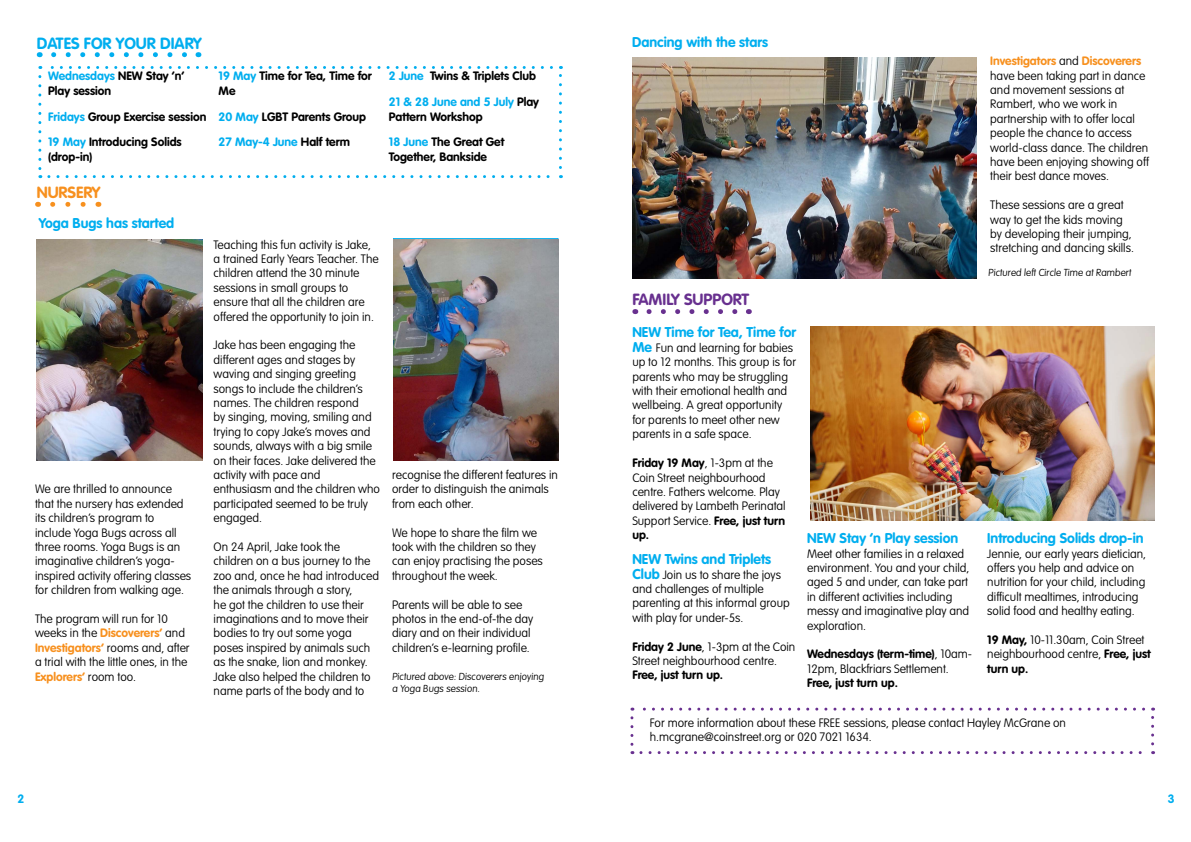
<style>
.page{position:relative;width:1191px;height:842px;background:#fff}
.page>*{position:absolute;margin:0;border:0;box-sizing:border-box;transform-origin:0 0}
.t1{font:700 16px "VAG Rounded";color:#00aeef}
.t2{font:700 16px "VAG Rounded";color:#68308f}
.t3{font:700 16px "VAG Rounded";color:#f7901e}
.t4{font:700 14px "VAG Rounded";color:#00aeef}
.t5{font:100 12px/14.4px "VAG Rounded";color:#000}
.t6{font:700 12px/25.7px "VAG Rounded";color:#000}
.t7{font:700 12px/25.7px "VAG Rounded";color:#00aeef}
.t8{font:100 10px/12px "VAG Rounded";color:#000}
.s1{color:#00aeef}
.s2{color:#000}
.s3{font-weight:700;color:#f7901e}
.s4{font-weight:700;font-size:14px;color:#00aeef}
.s5{font-weight:700}
</style>
<div class="page">
<svg style="left:38px;top:77px;width:3px;height:101px"></svg>
<svg style="left:49px;top:175px;width:512px;height:3px"></svg>
<svg style="left:559px;top:66px;width:3px;height:101px"></svg>
<svg style="left:40px;top:66px;width:511px;height:3px"></svg>
<svg style="left:630px;top:718px;width:3px;height:36px"></svg>
<svg style="left:641px;top:751px;width:512px;height:3px"></svg>
<svg style="left:1151px;top:708px;width:3px;height:36px"></svg>
<svg style="left:632px;top:708px;width:511px;height:3px"></svg>
<svg style="left:54px;top:52px;width:133px;height:5px"></svg>
<svg style="left:649px;top:309px;width:89px;height:5px"></svg>
<img style="left:810px;top:326px;width:344px;height:195px">
<svg style="left:53px;top:202px;width:33px;height:5px"></svg>
<img style="left:632px;top:57px;width:344px;height:222px">
<img style="left:37px;top:239px;width:165px;height:222px">
<img style="left:394px;top:239px;width:165px;height:222px">
<h1 class="t1" style="left:37px;top:33px;width:143px">DATES FOR YOUR DIARY</h1>
<p class="t6" style="left:48px;top:69px;width:138px;line-height:14.4px"><span class="s1">Wednesdays</span> NEW Stay ‘n’<br>Play session</p>
<p class="t6" style="left:48px;top:103px;width:160px"><span class="s1">Fridays</span> Group Exercise session<br><span class="s1">19 May</span> Introducing Solids</p>
<p class="t6" style="left:48px;top:143px;width:46px">(drop-in)</p>
<p class="t6" style="left:218px;top:69px;width:155px;line-height:14.4px"><span class="s1">19 May</span> Time for Tea, Time for<br>Me</p>
<p class="t6" style="left:218px;top:103px;width:149px"><span class="s1">20 May</span> LGBT Parents Group<br><span class="s1">27 May-4 June</span> Half term</p>
<p class="t7" style="left:389px;top:63px;width:152px">2 June <span class="s2">Twins &amp; Triplets Club<br></span>21 &amp; 28 June and 5 July <span class="s2">Play</span></p>
<p class="t6" style="left:389px;top:103px;width:117px">Pattern Workshop<br><span class="s1">18 June</span> The Great Get</p>
<p class="t6" style="left:389px;top:143px;width:100px">Together, Bankside</p>
<h1 class="t3" style="left:37px;top:183px;width:56px">NURSERY</h1>
<p class="t4" style="left:39px;top:215px;width:137px">Yoga Bugs has started</p>
<p class="t5" style="left:35px;top:482px;width:158px">We are thrilled to announce that the nursery has extended its children’s program to include Yoga Bugs across all three rooms. Yoga Bugs is an imaginative children’s yoga&shy;inspired activity offering classes for children from walking age.</p>
<p class="t5" style="left:35px;top:611px;width:156px">The program will run for 10 weeks in the <span class="s3">Discoverers’</span> and<br><span class="s3">Investigators’</span> rooms and, after a trial with the little ones, in the<br><span class="s3">Explorers’</span> room too.</p>
<p class="t5" style="left:213px;top:237px;width:167px">Teaching this fun activity is Jake, a trained Early Years Teacher. The children attend the 30 minute sessions in small groups to ensure that all the children are offered the opportunity to join in.</p>
<p class="t5" style="left:213px;top:338px;width:168px">Jake has been engaging the different ages and stages by waving and singing greeting songs to include the children’s names. The children respond<br>by singing, moving, smiling and trying to copy Jake’s moves and sounds, always with a big smile on their faces. Jake delivered the activity with pace and enthusiasm and the children who participated seemed to be truly engaged.</p>
<p class="t5" style="left:213px;top:539px;width:167px">On 24 April, Jake took the children on a bus journey to the zoo and, once he had introduced the animals through a story,<br>he got the children to use their imaginations and to move their bodies to try out some yoga poses inspired by animals such as the snake, lion and monkey.<br>Jake also helped the children to name parts of the body and to</p>
<p class="t5" style="left:392px;top:467px;width:167px">recognise the different features in order to distinguish the animals from each other.</p>
<p class="t5" style="left:392px;top:525px;width:152px">We hope to share the film we took with the children so they can enjoy practising the poses throughout the week.</p>
<p class="t5" style="left:392px;top:597px;width:143px">Parents will be able to see photos in the end-of-the day diary and on their individual children’s e-learning profile.</p>
<p class="t8" style="left:392px;top:671px;width:154px">Pictured above: Discoverers enjoying a Yoga Bugs session.</p>
<p class="t4" style="left:632px;top:34px;width:137px">Dancing with the stars</p>
<h1 class="t2" style="left:632px;top:290px;width:118px">FAMILY SUPPORT</h1>
<p class="t4" style="left:632px;top:324px;width:166px">NEW Time for Tea, Time for</p>
<p class="t5" style="left:632px;top:340px;width:165px"><span class="s4">Me</span> Fun and learning for babies up to 12 months. This group is for parents who may be struggling with their emotional health and wellbeing. A great opportunity for parents to meet other new parents in a safe space.</p>
<p class="t5" style="left:632px;top:456px;width:155px"><span class="s5">Friday 19 May</span>, 1-3pm at the<br>Coin Street neighbourhood centre. Fathers welcome. Play delivered by Lambeth Perinatal<br>Support Service. <span class="s5">Free, just turn up.</span></p>
<p class="t4" style="left:632px;top:551px;width:140px">NEW Twins and Triplets</p>
<p class="t5" style="left:632px;top:567px;width:159px"><span class="s4">Club</span> Join us to share the joys and challenges of multiple parenting at this informal group with play for under-5s.</p>
<p class="t5" style="left:632px;top:639px;width:164px"><span class="s5">Friday 2 June</span>, 1-3pm at the Coin<br>Street neighbourhood centre.</p>
<p class="t6" style="left:632px;top:662px;width:92px">Free, just turn up.</p>
<p class="t4" style="left:807px;top:530px;width:153px">NEW Stay ‘n Play session</p>
<p class="t5" style="left:807px;top:546px;width:164px">Meet other families in a relaxed environment. You and your child, aged 5 and under, can take part in different activities including messy and imaginative play and exploration.</p>
<p class="t5" style="left:807px;top:647px;width:166px"><span class="s5">Wednesdays (term-time)</span>, 10am-<br>12pm, Blackfriars Settlement.</p>
<p class="t6" style="left:807px;top:670px;width:92px">Free, just turn up.</p>
<p class="t5" style="left:990px;top:54px;width:160px"><span class="s3">Investigators</span> and <span class="s3">Discoverers </span>have been taking part in dance and movement sessions at<br>Rambert, who we work in partnership with to offer local people the chance to access world-class dance. The children have been enjoying showing off their best dance moves.</p>
<p class="t5" style="left:990px;top:198px;width:145px">These sessions are a great way to get the kids moving by developing their jumping, stretching and dancing skills.</p>
<p class="t8" style="left:988px;top:266px;width:145px">Pictured left Circle Time at Rambert</p>
<p class="t4" style="left:987px;top:530px;width:158px">Introducing Solids drop-in</p>
<p class="t5" style="left:987px;top:546px;width:160px">Jennie, our early years dietician, offers you help and advice on nutrition for your child, including difficult mealtimes, introducing solid food and healthy eating.</p>
<p class="t5" style="left:987px;top:632px;width:165px"><span class="s5">19 May,</span> 10-11.30am, Coin Street neighbourhood centre, <span class="s5">Free, just turn up.</span></p>
<p class="t5" style="left:649px;top:715px;width:418px">For more information about these FREE sessions, please contact Hayley McGrane on h.mcgrane@coinstreet.org or 020 7021 1634.</p>
<p class="t7" style="left:17px;top:786px;width:8px">2</p>
<p class="t7" style="left:1168px;top:786px;width:8px">3</p>
</div>
